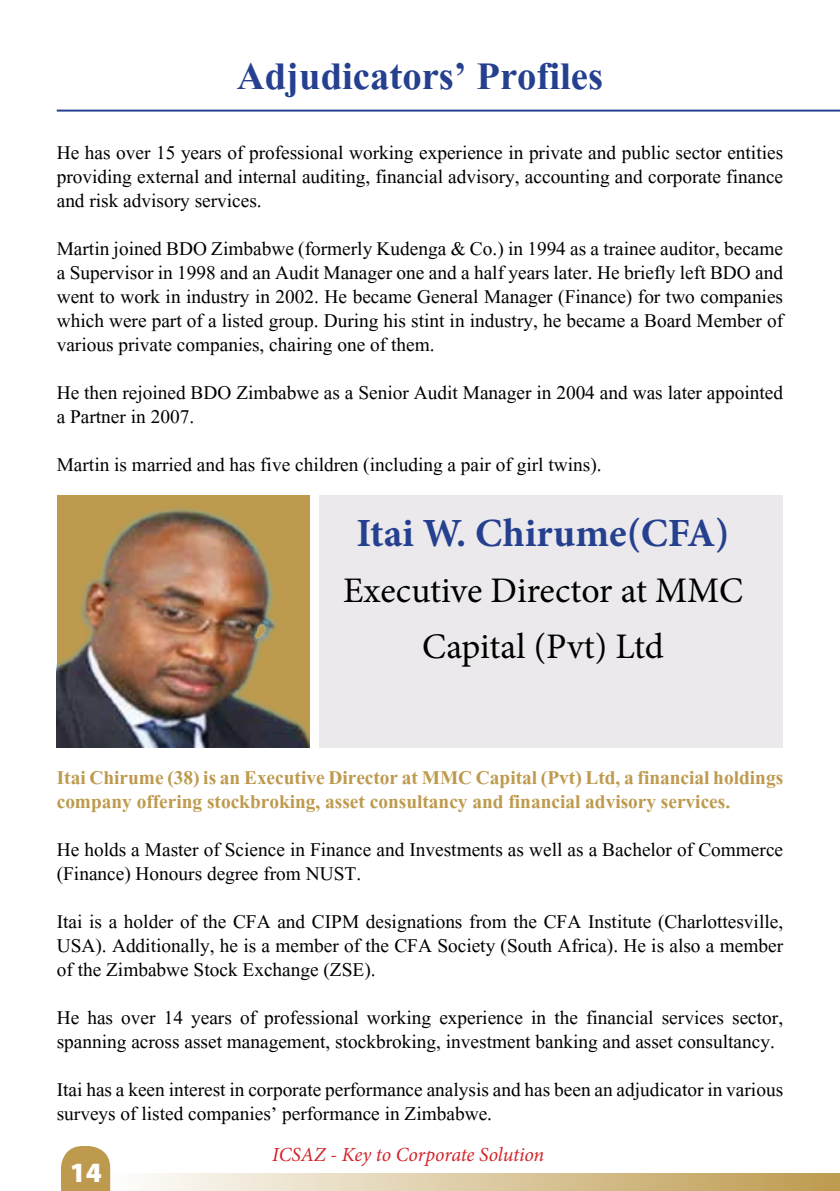
<style>
.page{position:relative;width:840px;height:1191px;background:#fff}
.page>*{position:absolute;margin:0;border:0;box-sizing:border-box;transform-origin:0 0}
.t1{font:700 48px "Aparajita";color:#25408f}
.t2{font:700 40px "Minion Pro";color:#25408f}
.t3{font:36px/56px "Minion Pro";letter-spacing:-.005em;color:#000;text-align:center}
.t4{font:900 28px "Myriad Pro";color:#fff}
.t5{font:24px/24px "Aparajita";color:#000}
.t6{font:700 24px/24px "Aparajita";color:#bd9a4d}
.t7{font:italic 20px "Minion Pro";letter-spacing:-.01em;color:#d2232a}
</style>
<div class="page">
<svg style="left:61px;top:1146px;width:49px;height:45px;background:#c2a25c"></svg>
<hr style="left:57px;top:110px;width:782px;height:2px;background:#25408f">
<div style="left:110px;top:1174px;width:729px;height:17px;background:linear-gradient(to right,#fefefd,#bd9b4e)"></div>
<img style="left:57px;top:495px;width:252px;height:252px">
<div style="left:319px;top:495px;width:463px;height:252px;background:#ebe9ec"></div>
<h1 class="t1" style="left:237px;top:47px;width:367px">Adjudicators’ Profiles</h1>
<p class="t5" style="left:57px;top:142px;width:727px;text-align:justify">He has over 15 years of professional working experience in private and public sector entities providing external and internal auditing, financial advisory, accounting and corporate finance and risk advisory services.</p>
<p class="t5" style="left:57px;top:238px;width:727px;text-align:justify">Martin joined BDO Zimbabwe (formerly Kudenga &amp; Co.) in 1994 as a trainee auditor, became a Supervisor in 1998 and an Audit Manager one and a half years later. He briefly left BDO and went to work in industry in 2002. He became General Manager (Finance) for two companies which were part of a listed group. During his stint in industry, he became a Board Member of various private companies, chairing one of them.</p>
<p class="t5" style="left:57px;top:382px;width:727px">He then rejoined BDO Zimbabwe as a Senior Audit Manager in 2004 and was later appointed a Partner in 2007.</p>
<p class="t5" style="left:57px;top:454px;width:546px">Martin is married and has five children (including a pair of girl twins).</p>
<h2 class="t2" style="left:356px;top:505px;width:374px">Itai W. Chirume(CFA)</h2>
<h3 class="t3" style="left:343px;top:562px;width:401px">Executive Director at MMC<br>Capital (Pvt) Ltd</h3>
<p class="t6" style="left:57px;top:766px;width:727px">Itai Chirume (38) is an Executive Director at MMC Capital (Pvt) Ltd, a financial holdings company offering stockbroking, asset consultancy and financial advisory services.</p>
<p class="t5" style="left:57px;top:838px;width:727px">He holds a Master of Science in Finance and Investments as well as a Bachelor of Commerce (Finance) Honours degree from NUST.</p>
<p class="t5" style="left:57px;top:910px;width:727px;text-align:justify">Itai is a holder of the CFA and CIPM designations from the CFA Institute (Charlottesville, USA). Additionally, he is a member of the CFA Society (South Africa). He is also a member of the Zimbabwe Stock Exchange (ZSE).</p>
<p class="t5" style="left:57px;top:1006px;width:727px">He has over 14 years of professional working experience in the financial services sector, spanning across asset management, stockbroking, investment banking and asset consultancy.</p>
<p class="t5" style="left:57px;top:1078px;width:727px">Itai has a keen interest in corporate performance analysis and has been an adjudicator in various surveys of listed companies’ performance in Zimbabwe.</p>
<p class="t4" style="left:70px;top:1153px;width:34px">14</p>
<p class="t7" style="left:272px;top:1140px;width:273px">ICSAZ - Key to Corporate Solution</p>
</div>
